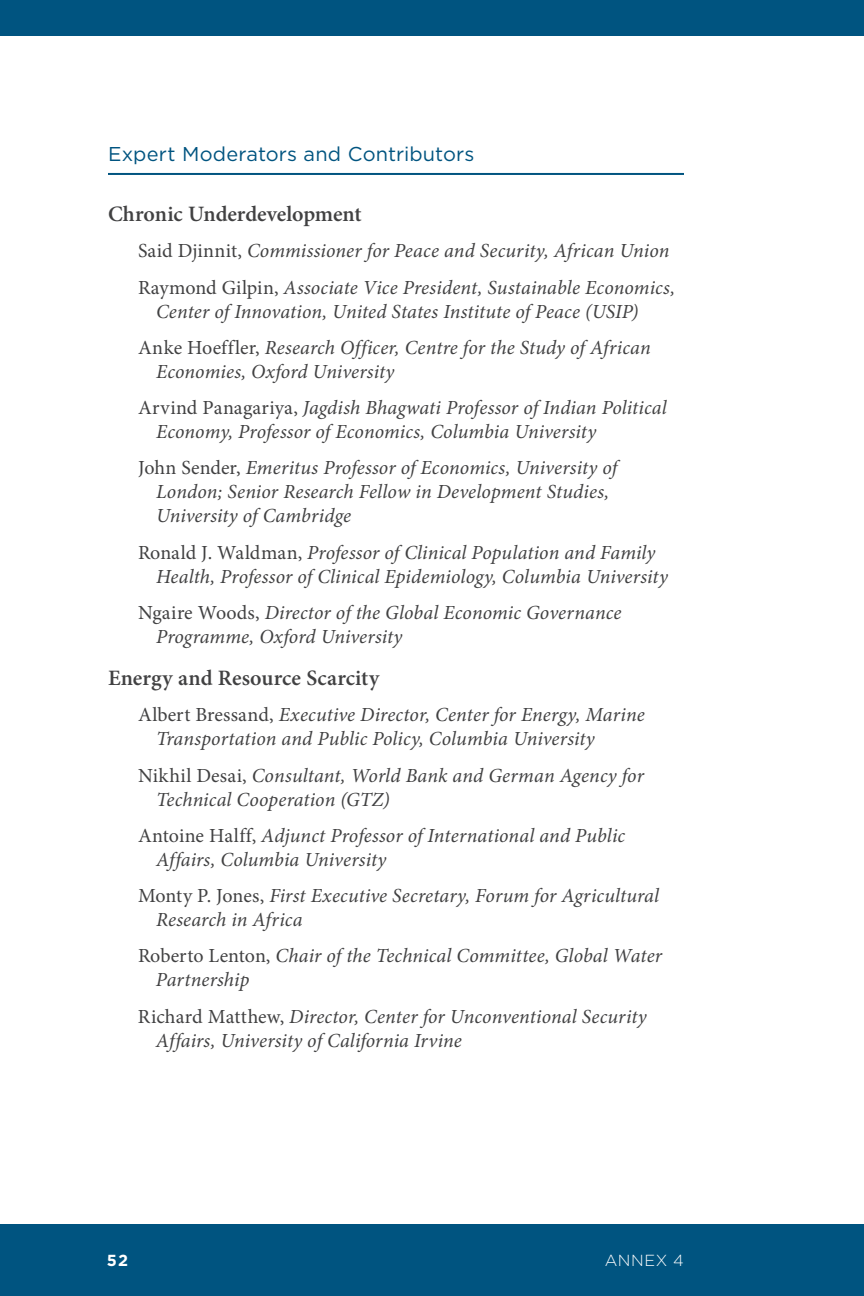
<style>
.page{position:relative;width:864px;height:1296px;background:#fff}
.page>*{position:absolute;margin:0;border:0;box-sizing:border-box;transform-origin:0 0}
.t1{font:600 22px "Minion Pro";letter-spacing:-.005em;color:#414142}
.t2{font:italic 20px/24px "Minion Pro";letter-spacing:.005em;color:#414142}
.t3{font:20px "Gotham";letter-spacing:.01em;color:#005480}
.t4{font:300 16px "Gotham";letter-spacing:.04em;color:#fff}
.t5{font:700 16px "Gotham";color:#fff}
.s1{font-style:normal}
</style>
<div class="page">
<div style="left:0;top:1224px;width:864px;height:72px;background:#005480"></div>
<div style="left:0;top:0;width:864px;height:36px;background:#005480"></div>
<hr style="left:108px;top:173px;width:576px;height:2px;background:#005480">
<p class="t3" style="left:108px;top:143px;width:368px">Expert Moderators and Contributors</p>
<p class="t1" style="left:108px;top:199px;width:255px">Chronic Underdevelopment</p>
<p class="t2" style="left:138px;top:233px;width:539px;line-height:36.2px"><span class="s1">Said Djinnit,</span> Commissioner for Peace and Security, African Union<br><span class="s1">Raymond Gilpin,</span> Associate Vice President, Sustainable Economics,</p>
<p class="t2" style="left:138px;top:293px;width:514px;line-height:36.2px;text-align:center">Center of Innovation, United States Institute of Peace (USIP)<br><span class="s1">Anke Hoeffler,</span> Research Officer, Centre for the Study of African</p>
<p class="t2" style="left:138px;top:353px;width:530px;line-height:36.2px;text-indent:18px">Economies, Oxford University<br><span class="s1">Arvind Panagariya,</span> Jagdish Bhagwati Professor of Indian Political</p>
<p class="t2" style="left:138px;top:414px;width:481px;line-height:36.2px;text-align:center">Economy, Professor of Economics, Columbia University<br><span class="s1">John Sender,</span> Emeritus Professor of Economics, University of</p>
<p class="t2" style="left:156px;top:480px;width:455px">London; Senior Research Fellow in Development Studies,<br>University of Cambridge</p>
<p class="t2" style="left:156px;top:540px;width:513px;text-indent:-18px"><span class="s1">Ronald J. Waldman,</span> Professor of Clinical Population and Family<br>Health, Professor of Clinical Epidemiology, Columbia University</p>
<p class="t2" style="left:156px;top:600px;width:467px;text-indent:-18px"><span class="s1">Ngaire Woods,</span> Director of the Global Economic Governance<br>Programme, Oxford University</p>
<p class="t1" style="left:108px;top:663px;width:273px">Energy and Resource Scarcity</p>
<p class="t2" style="left:156px;top:703px;width:490px;text-indent:-18px"><span class="s1">Albert Bressand,</span> Executive Director, Center for Energy, Marine<br>Transportation and Public Policy, Columbia University</p>
<p class="t2" style="left:156px;top:763px;width:490px;text-indent:-18px"><span class="s1">Nikhil Desai,</span> Consultant, World Bank and German Agency for<br>Technical Cooperation (GTZ)</p>
<p class="t2" style="left:156px;top:824px;width:471px;text-indent:-18px"><span class="s1">Antoine Halff,</span> Adjunct Professor of International and Public<br>Affairs, Columbia University</p>
<p class="t2" style="left:156px;top:884px;width:505px;text-indent:-18px"><span class="s1">Monty P. Jones,</span> First Executive Secretary, Forum for Agricultural<br>Research in Africa</p>
<p class="t2" style="left:156px;top:944px;width:508px;text-indent:-18px"><span class="s1">Roberto Lenton,</span> Chair of the Technical Committee, Global Water<br>Partnership</p>
<p class="t2" style="left:156px;top:1004px;width:492px;text-indent:-18px"><span class="s1">Richard Matthew,</span> Director, Center for Unconventional Security<br>Affairs, University of California Irvine</p>
<p class="t5" style="left:107px;top:1251px;width:23px">52</p>
<p class="t4" style="left:605px;top:1252px;width:80px">ANNEX 4</p>
</div>
